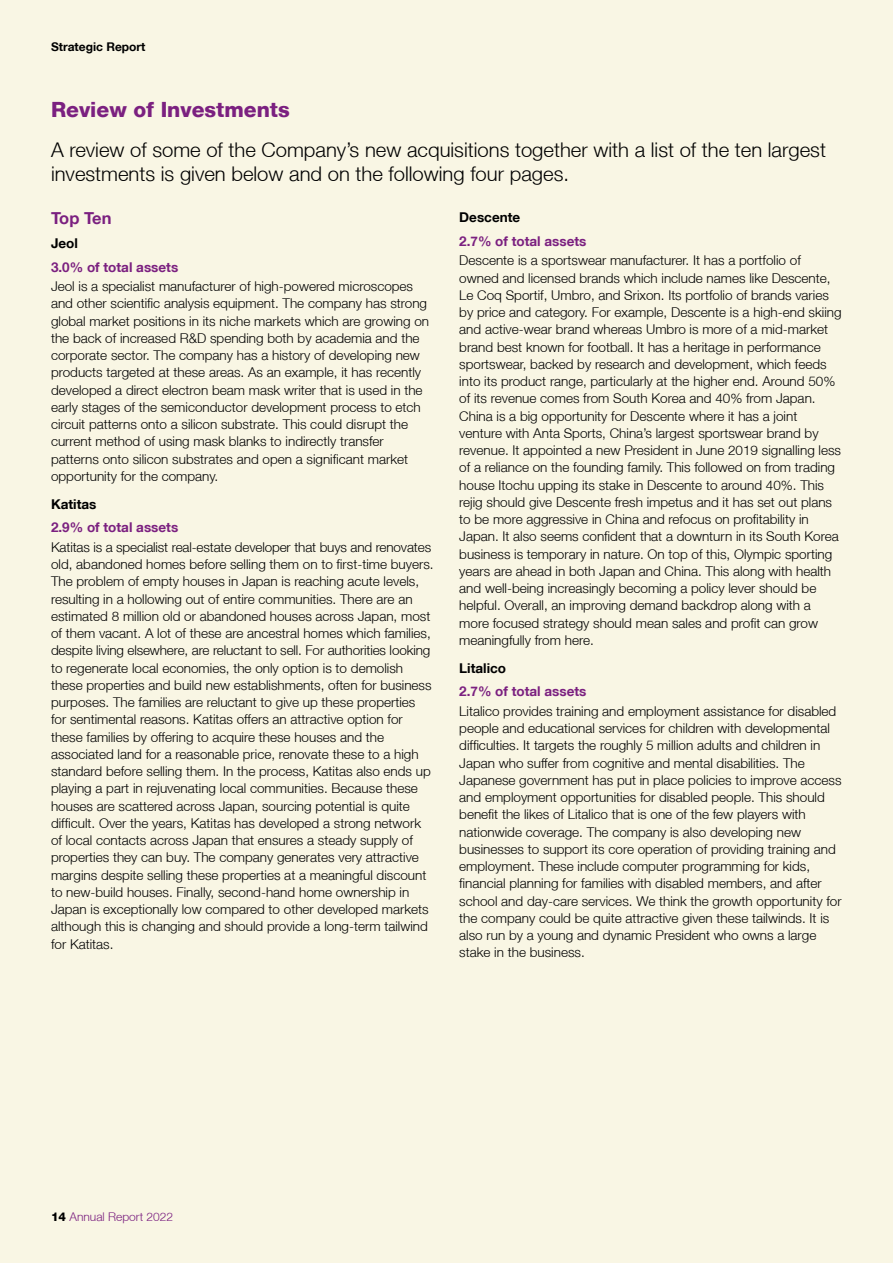
<style>
.page{position:relative;width:893px;height:1263px;background:#f9f6e4}
.page>*{position:absolute;margin:0;border:0;box-sizing:border-box;transform-origin:0 0}
.t1{font:800 21px "Helvetica Neue LT";color:#7b2080}
.t2{font:300 20.25px/24px "Helvetica Neue LT";color:#000}
.t3{font:700 16.5px "Helvetica Neue LT";letter-spacing:-.055em;color:#7b2080}
.t4{font:300 13.5px/17.2px "Helvetica Neue LT";color:#000}
.t5{font:700 13.5px "Helvetica Neue LT";color:#7b2080}
.t6{font:700 13.5px "Helvetica Neue LT";color:#000}
.t7{font:300 12px "Helvetica Neue LT";color:#7b2080}
.t8{font:700 12px "Helvetica Neue LT";color:#000}
.s1{font-weight:800;color:#000}
</style>
<div class="page">
<p class="t8" style="left:51px;top:39px;width:96px">Strategic Report</p>
<h1 class="t1" style="left:51px;top:97px;width:240px">Review of Investments</h1>
<h2 class="t2" style="left:51px;top:137px;width:776px">A review of some of the Company’s new acquisitions together with a list of the ten largest investments is given below and on the following four pages.</h2>
<p class="t6" style="left:459px;top:209px;width:63px">Descente</p>
<p class="t5" style="left:459px;top:233px;width:129px">2.7% of total assets</p>
<p class="t4" style="left:459px;top:252px;width:384px">Descente is a sportswear manufacturer. It has a portfolio of owned and licensed brands which include names like Descente, Le Coq Sportif, Umbro, and Srixon. Its portfolio of brands varies by price and category. For example, Descente is a high-end skiing and active-wear brand whereas Umbro is more of a mid-market brand best known for football. It has a heritage in performance sportswear, backed by research and development, which feeds into its product range, particularly at the higher end. Around 50% of its revenue comes from South Korea and 40% from Japan.<br>China is a big opportunity for Descente where it has a joint venture with Anta Sports, China’s largest sportswear brand by revenue. It appointed a new President in June 2019 signalling less of a reliance on the founding family. This followed on from trading house Itochu upping its stake in Descente to around 40%. This rejig should give Descente fresh impetus and it has set out plans to be more aggressive in China and refocus on profitability in Japan. It also seems confident that a downturn in its South Korea business is temporary in nature. On top of this, Olympic sporting years are ahead in both Japan and China. This along with health and well-being increasingly becoming a policy lever should be helpful. Overall, an improving demand backdrop along with a more focused strategy should mean sales and profit can grow meaningfully from here.</p>
<p class="t6" style="left:459px;top:660px;width:48px">Litalico</p>
<p class="t5" style="left:459px;top:683px;width:129px">2.7% of total assets</p>
<p class="t4" style="left:459px;top:702px;width:384px">Litalico provides training and employment assistance for disabled people and educational services for children with developmental difficulties. It targets the roughly 5 million adults and children in Japan who suffer from cognitive and mental disabilities. The Japanese government has put in place policies to improve access and employment opportunities for disabled people. This should benefit the likes of Litalico that is one of the few players with nationwide coverage. The company is also developing new businesses to support its core operation of providing training and employment. These include computer programming for kids, financial planning for families with disabled members, and after school and day-care services. We think the growth opportunity for the company could be quite attractive given these tailwinds. It is also run by a young and dynamic President who owns a large stake in the business.</p>
<p class="t3" style="left:51px;top:208px;width:62px">Top Ten</p>
<p class="t6" style="left:51px;top:235px;width:28px">Jeol</p>
<p class="t5" style="left:51px;top:258px;width:129px">3.0% of total assets</p>
<p class="t4" style="left:51px;top:277px;width:380px">Jeol is a specialist manufacturer of high-powered microscopes and other scientific analysis equipment. The company has strong global market positions in its niche markets which are growing on the back of increased R&amp;D spending both by academia and the corporate sector. The company has a history of developing new products targeted at these areas. As an example, it has recently developed a direct electron beam mask writer that is used in the early stages of the semiconductor development process to etch circuit patterns onto a silicon substrate. This could disrupt the current method of using mask blanks to indirectly transfer patterns onto silicon substrates and open a significant market opportunity for the company.</p>
<p class="t6" style="left:51px;top:496px;width:47px">Katitas</p>
<p class="t5" style="left:51px;top:519px;width:129px">2.9% of total assets</p>
<p class="t4" style="left:51px;top:538px;width:384px">Katitas is a specialist real-estate developer that buys and renovates old, abandoned homes before selling them on to first-time buyers.<br>The problem of empty houses in Japan is reaching acute levels, resulting in a hollowing out of entire communities. There are an estimated 8 million old or abandoned houses across Japan, most of them vacant. A lot of these are ancestral homes which families, despite living elsewhere, are reluctant to sell. For authorities looking to regenerate local economies, the only option is to demolish these properties and build new establishments, often for business purposes. The families are reluctant to give up these properties for sentimental reasons. Katitas offers an attractive option for these families by offering to acquire these houses and the associated land for a reasonable price, renovate these to a high standard before selling them. In the process, Katitas also ends up playing a part in rejuvenating local communities. Because these houses are scattered across Japan, sourcing potential is quite difficult. Over the years, Katitas has developed a strong network of local contacts across Japan that ensures a steady supply of properties they can buy. The company generates very attractive margins despite selling these properties at a meaningful discount to new-build houses. Finally, second-hand home ownership in Japan is exceptionally low compared to other developed markets although this is changing and should provide a long-term tailwind for Katitas.</p>
<p class="t7" style="left:51px;top:1209px;width:124px"><span class="s1">14</span> Annual Report 2022</p>
</div>
